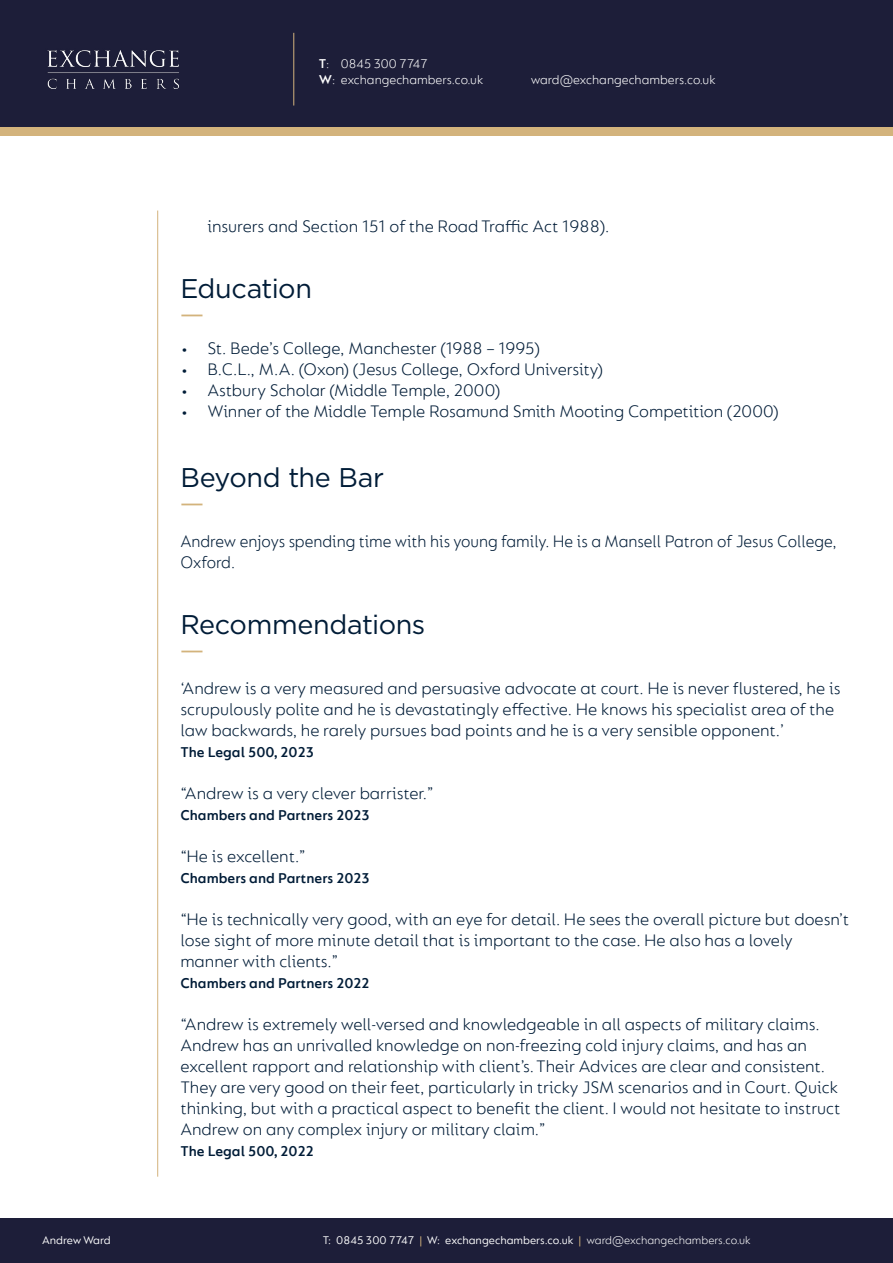
<style>
.page{position:relative;width:893px;height:1263px;background:#fff}
.page>*{position:absolute;margin:0;border:0;box-sizing:border-box;transform-origin:0 0}
.t1{font:27px "Gotham";letter-spacing:-.015em;color:#001c37}
.t2{font:300 18px/21px "FS Lucas";color:#001c37}
.t3{font:300 18px/21px "FS Lucas";color:#001c37;scale:.95 1}
.t4{font:600 15px "FS Lucas";color:#001c37}
.t5{font:300 13.5px/16.2px "FS Lucas";color:#fff}
.t6{font:12px "FS Lucas";color:#fff}
.s1{font-weight:600}
.s2{color:#d3b37c}
.s3{font-weight:300}
</style>
<div class="page">
<div style="left:0;top:64px;width:893px;height:72px;background:#d3b37c"></div>
<div style="left:0;top:0;width:893px;height:127px;background:#1d1e39"></div>
<div style="left:0;top:1219px;width:893px;height:44px;background:#1d1e39"></div>
<img style="left:47px;top:50px;width:132px;height:39px">
<hr style="left:293px;top:33px;width:1px;height:73px;background:#d3b37c">
<hr style="left:157px;top:211px;width:1px;height:966px;background:#d3b37c">
<svg style="left:181px;top:315px;width:21px;height:1px"></svg>
<svg style="left:181px;top:504px;width:21px;height:1px"></svg>
<svg style="left:181px;top:651px;width:21px;height:1px"></svg>
<p class="t6" style="left:42px;top:1233px;width:70px">Andrew Ward</p>
<p class="t5" style="left:319px;top:55px;width:166px"><span class="s1">T</span>: 0845 300 7747<br><span class="s1">W</span>: exchangechambers.co.uk</p>
<p class="t5" style="left:531px;top:71px;width:186px">ward@exchangechambers.co.uk</p>
<p class="t2" style="left:207px;top:215px;width:404px">insurers and Section 151 of the Road Traffic Act 1988).</p>
<h1 class="t1" style="left:180px;top:271px;width:133px">Education</h1>
<p class="t2" style="left:180px;top:337px;width:361px">• St. Bede’s College, Manchester (1988 – 1995)</p>
<p class="t2" style="left:180px;top:358px;width:424px">• B.C.L., M.A. (Oxon) (Jesus College, Oxford University)</p>
<p class="t2" style="left:180px;top:379px;width:321px">• Astbury Scholar (Middle Temple, 2000)</p>
<p class="t2" style="left:180px;top:401px;width:600px">• Winner of the Middle Temple Rosamund Smith Mooting Competition (2000)</p>
<h1 class="t1" style="left:180px;top:460px;width:205px">Beyond the Bar</h1>
<p class="t3" style="left:180px;top:530px;width:692px">Andrew enjoys spending time with his young family. He is a Mansell Patron of Jesus College,<br>Oxford.</p>
<h1 class="t1" style="left:180px;top:607px;width:247px">Recommendations</h1>
<p class="t2" style="left:180px;top:677px;width:662px">‘Andrew is a very measured and persuasive advocate at court. He is never flustered, he is scrupulously polite and he is devastatingly effective. He knows his specialist area of the law backwards, he rarely pursues bad points and he is a very sensible opponent.’</p>
<p class="t4" style="left:180px;top:743px;width:135px">The Legal 500, 2023</p>
<p class="t2" style="left:180px;top:782px;width:255px">“Andrew is a very clever barrister.”</p>
<p class="t4" style="left:180px;top:806px;width:191px">Chambers and Partners 2023</p>
<p class="t2" style="left:180px;top:845px;width:127px">“He is excellent.”</p>
<p class="t4" style="left:180px;top:869px;width:191px">Chambers and Partners 2023</p>
<p class="t2" style="left:180px;top:908px;width:670px">“He is technically very good, with an eye for detail. He sees the overall picture but doesn’t lose sight of more minute detail that is important to the case. He also has a lovely manner with clients.”</p>
<p class="t4" style="left:180px;top:974px;width:191px">Chambers and Partners 2022</p>
<p class="t2" style="left:180px;top:1013px;width:662px">“Andrew is extremely well-versed and knowledgeable in all aspects of military claims.<br>Andrew has an unrivalled knowledge on non-freezing cold injury claims, and has an excellent rapport and relationship with client’s. Their Advices are clear and consistent.<br>They are very good on their feet, particularly in tricky JSM scenarios and in Court. Quick thinking, but with a practical aspect to benefit the client. I would not hesitate to instruct Andrew on any complex injury or military claim.”</p>
<p class="t4" style="left:180px;top:1142px;width:135px">The Legal 500, 2022</p>
<p class="t6" style="left:323px;top:1233px;width:429px">T: 0845 300 7747 <span class="s2">|</span> W: exchangechambers.co.uk <span class="s2">|</span> <span class="s3">ward@exchangechambers.co.uk</span></p>
</div>
